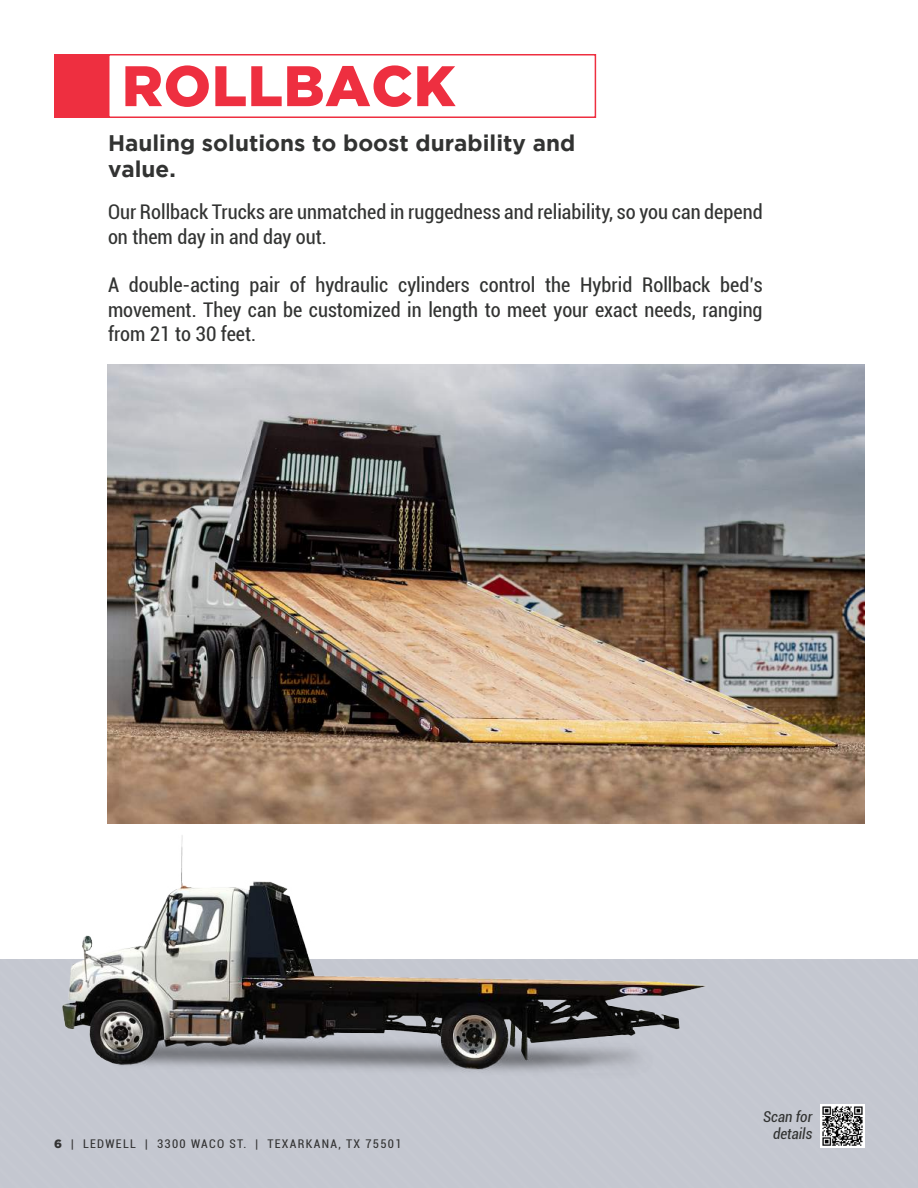
<style>
.page{position:relative;width:918px;height:1188px;background:#fff}
.page>*{position:absolute;margin:0;border:0;box-sizing:border-box;transform-origin:0 0}
.t1{font:900 57px "Gotham";letter-spacing:.015em;color:#ee2f40}
.t2{font:700 22.5px/25.5px "Gotham";color:#323332}
.t3{font:condensed 20.25px/24.3px "Roboto";color:#323332}
.t4{font:italic condensed 15px/16.5px "Roboto";color:#323332;text-align:right}
.t5{font:condensed 12px "Roboto";letter-spacing:.11em;color:#333}
.s1{font-family:"Gotham";font-weight:900;font-stretch:normal}
</style>
<div class="page">
<img style="left:0;top:54px;width:918px;height:1134px">
<h1 class="t1" style="left:122px;top:53px;width:335px">ROLLBACK</h1>
<p class="t2" style="left:108px;top:130px;width:469px">Hauling solutions to boost durability and value.</p>
<p class="t3" style="left:108px;top:199px;width:656px">Our Rollback Trucks are unmatched in ruggedness and reliability, so you can depend on them day in and day out.</p>
<p class="t3" style="left:108px;top:272px;width:656px;text-align:justify">A double-acting pair of hydraulic cylinders control the Hybrid Rollback bed’s movement. They can be customized in length to meet your exact needs, ranging from 21 to 30 feet.</p>
<p class="t5" style="left:54px;top:1135px;width:349px"><span class="s1">6</span> | LEDWELL | 3300 WACO ST. | TEXARKANA, TX 75501</p>
<p class="t4" style="left:763px;top:1108px;width:50px">Scan for details</p>
</div>
